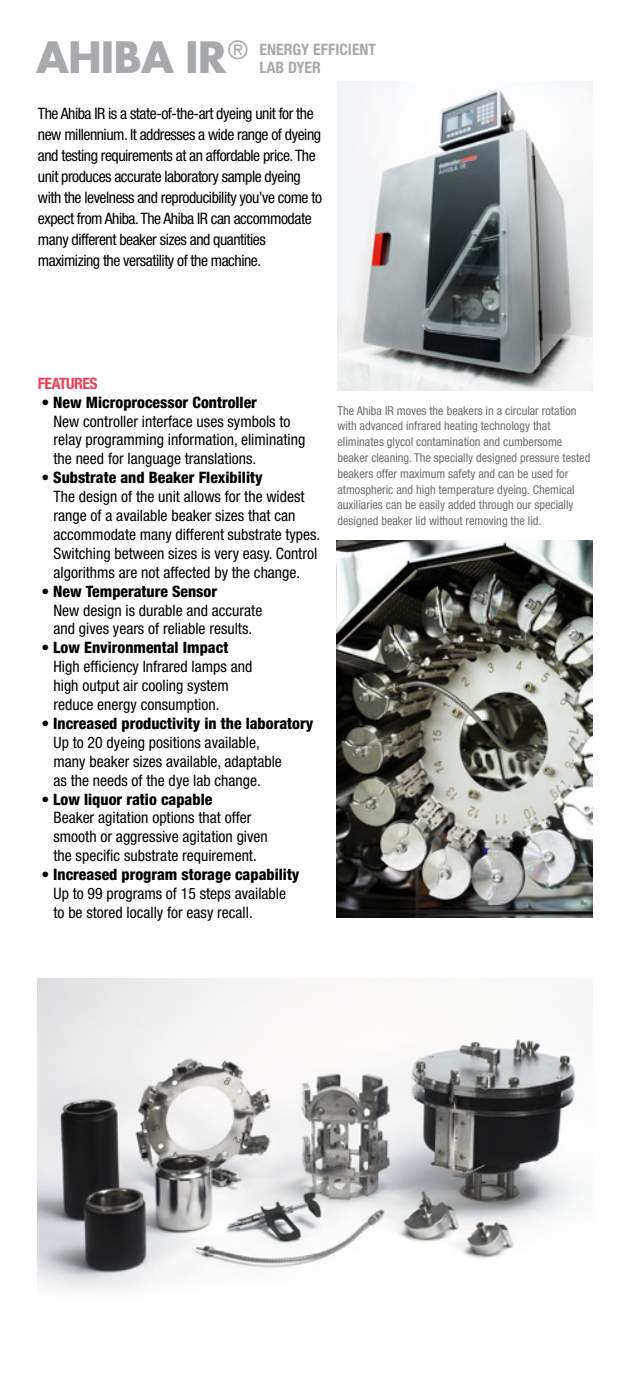
<style>
.page{position:relative;width:630px;height:1386px;background:#fff}
.page>*{position:absolute;margin:0;border:0;box-sizing:border-box;transform-origin:0 0}
.t1{font:700 42px "Futura";letter-spacing:-.02em;color:#a7a9ac}
.t2{font:24.5px "Futura";color:#a7a9ac}
.t3{font:condensed 15.75px/18.9px "Helvetica Neue LT Std";color:#000}
.t4{font:condensed 15.75px/21px "Helvetica Neue LT Std";letter-spacing:-.03em;color:#000}
.t5{font:700 condensed 15.75px "Helvetica Neue LT Std";color:#a7a9ac}
.t6{font:700 condensed 15.75px "Helvetica Neue LT Std";letter-spacing:-.03em;color:#ef4056}
.t7{font:condensed 12.25px/15.8px "Helvetica Neue LT Std";color:#6d6e71}
.s1{font-weight:800}
</style>
<div class="page">
<img style="left:337px;top:82px;width:255px;height:308px">
<img style="left:38px;top:978px;width:543px;height:313px">
<img style="left:337px;top:540px;width:255px;height:378px">
<h2 class="t2" style="left:228px;top:34px;width:21px">®</h2>
<h1 class="t1" style="left:36px;top:28px;width:192px">AHIBA IR</h1>
<p class="t5" style="left:260px;top:40px;width:115px">ENERGY EFFICIENT</p>
<p class="t5" style="left:260px;top:58px;width:54px">LAB DYER</p>
<p class="t4" style="left:38px;top:103px;width:286px">The Ahiba IR is a state-of-the-art dyeing unit for the new millennium. It addresses a wide range of dyeing and testing requirements at an affordable price.The unit produces accurate laboratory sample dyeing with the levelness and reproducibility you’ve come to expect from Ahiba.The Ahiba IR can accommodate many different beaker sizes and quantities maximizing the versatility of the machine.</p>
<p class="t6" style="left:38px;top:374px;width:61px">FEATURES</p>
<p class="t3" style="left:54px;top:392px;width:253px;text-indent:-12px">• <span class="s1">New Microprocessor Controller<br></span>New controller interface uses symbols to relay programming information, eliminating the need for language translations.</p>
<p class="t3" style="left:54px;top:468px;width:268px;text-indent:-12px">• <span class="s1">Substrate and Beaker Flexibility<br></span>The design of the unit allows for the widest range of a available beaker sizes that can accommodate many different substrate types.<br>Switching between sizes is very easy. Control algorithms are not affected by the change.</p>
<p class="t3" style="left:54px;top:581px;width:210px;text-indent:-12px">• <span class="s1">New Temperature Sensor<br></span>New design is durable and accurate and gives years of reliable results.</p>
<p class="t3" style="left:54px;top:638px;width:200px;text-indent:-12px">• <span class="s1">Low Environmental Impact<br></span>High efficiency Infrared lamps and high output air cooling system reduce energy consumption.</p>
<p class="t3" style="left:54px;top:714px;width:261px;text-indent:-12px">• <span class="s1">Increased productivity in the laboratory </span>Up to 20 dyeing positions available,<br>many beaker sizes available, adaptable<br>as the needs of the dye lab change.</p>
<p class="t3" style="left:54px;top:789px;width:216px;text-indent:-12px">• <span class="s1">Low liquor ratio capable<br></span>Beaker agitation options that offer smooth or aggressive agitation given the specific substrate requirement.</p>
<p class="t3" style="left:54px;top:865px;width:248px;text-indent:-12px">• <span class="s1">Increased program storage capability<br></span>Up to 99 programs of 15 steps available to be stored locally for easy recall.</p>
<p class="t7" style="left:337px;top:402px;width:254px">The Ahiba IR moves the beakers in a circular rotation with advanced infrared heating technology that eliminates glycol contamination and cumbersome beaker cleaning. The specially designed pressure tested beakers offer maximum safety and can be used for atmospheric and high temperature dyeing. Chemical auxiliaries can be easily added through our specially designed beaker lid without removing the lid.</p>
</div>
